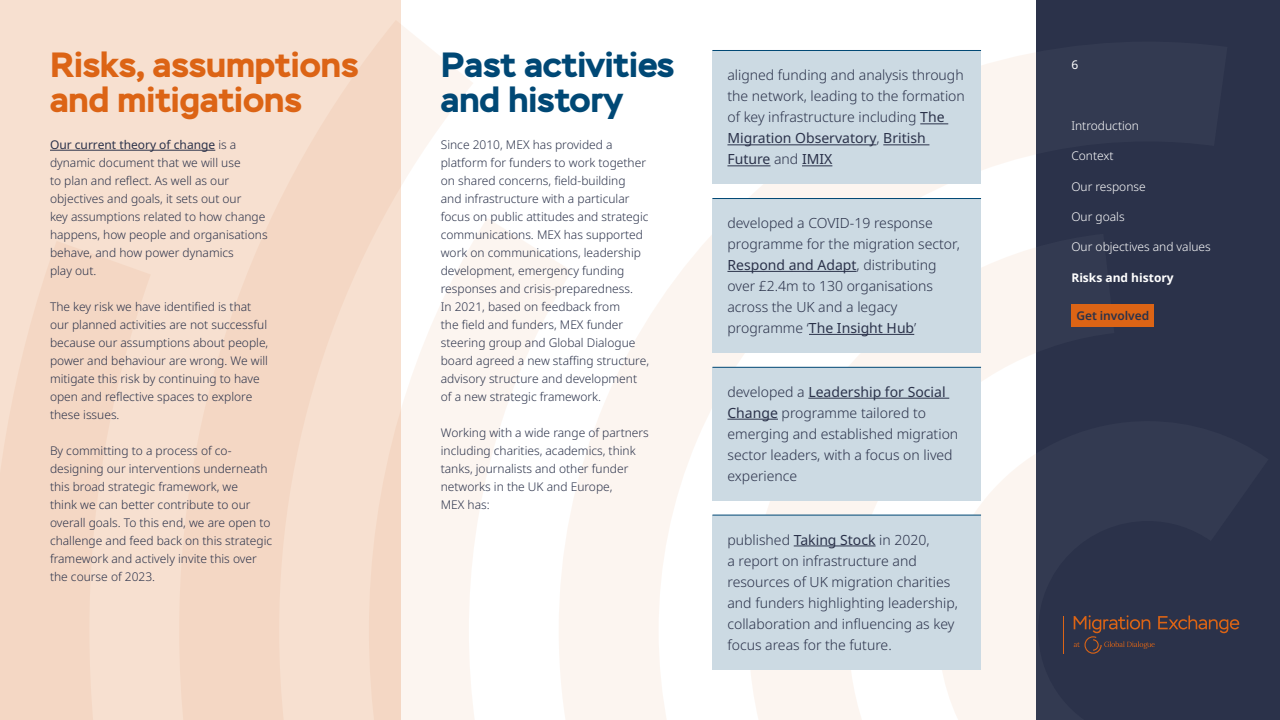
<style>
.page{position:relative;width:1280px;height:720px;background:#fff}
.page>*{position:absolute;margin:0;border:0;box-sizing:border-box;transform-origin:0 0}
.H1{font:700 35px "Stem";color:#dc6415}
.H1-2{font:700 35px/35px "Stem";color:#004875}
.Body_text{font:300 14px/21px "Noto Sans";color:#2b324a}
.Body_text-2{font:300 12px/18px "Noto Sans";color:#2b324a}
.Side_links{font:300 12px "Noto Sans";color:#fff}
.Side_links-2{font:700 12px "Noto Sans";color:#fff}
.t1{font:600 12px "Noto Sans";color:#2b324a}
.t2{font:12px "Noto Sans";color:#fff}
.s1{font-weight:400}
</style>
<div class="page">
<svg style="left:572px;top:50px;width:464px;height:670px;fill:#fcf5f0"></svg>
<svg style="left:473px;top:218px;width:99px;height:502px"></svg>
<svg style="left:401px;top:25px;width:72px;height:695px;fill:#fcf5f0"></svg>
<div style="left:1036px;top:0;width:244px;height:720px;background:#2b324a"></div>
<svg style="left:1074px;top:615px;width:165px;height:39px"></svg>
<hr style="left:1063px;top:616px;width:1px;height:38px;background:#dc6415">
<div style="left:0;top:0;width:401px;height:720px;background:#f7e0d0"></div>
<hr style="left:50px;top:150px;width:165px;height:1px;background:#2b324a">
<div style="left:712px;top:50px;width:269px;height:134px;background:#ccdae3"></div>
<svg style="left:920px;top:124px;width:28px;height:1px"></svg>
<hr style="left:727px;top:145px;width:150px;height:1px;background:#2b324a">
<hr style="left:883px;top:145px;width:46px;height:1px;background:#2b324a">
<hr style="left:727px;top:166px;width:43px;height:1px;background:#2b324a">
<hr style="left:802px;top:166px;width:30px;height:1px;background:#2b324a">
<hr style="left:712px;top:50px;width:269px;height:1px;background:#004875">
<div style="left:712px;top:198px;width:269px;height:155px;background:#ccdae3"></div>
<hr style="left:727px;top:271px;width:130px;height:1px;background:#2b324a">
<hr style="left:809px;top:334px;width:105px;height:1px;background:#2b324a">
<hr style="left:712px;top:198px;width:269px;height:1px;background:#004875">
<div style="left:712px;top:367px;width:269px;height:134px;background:#ccdae3"></div>
<hr style="left:808px;top:398px;width:141px;height:1px;background:#2b324a">
<hr style="left:727px;top:419px;width:51px;height:1px;background:#2b324a">
<hr style="left:712px;top:367px;width:269px;height:1px;background:#004875">
<div style="left:712px;top:515px;width:269px;height:155px;background:#ccdae3"></div>
<hr style="left:794px;top:546px;width:82px;height:1px;background:#2b324a">
<hr style="left:712px;top:515px;width:269px;height:1px;background:#004875">
<div style="left:1071px;top:304px;width:83px;height:23px;background:#dc6415"></div>
<p class="H1" style="left:50px;top:42px;width:310px">Risks, assumptions</p>
<p class="t2" style="left:1071px;top:56px;width:8px">6</p>
<p class="H1" style="left:50px;top:77px;width:253px">and mitigations</p>
<p class="Body_text-2" style="left:50px;top:136px;width:219px"><span class="s1">Our current theory of change</span> is a dynamic document that we will use<br>to plan and reflect. As well as our objectives and goals, it sets out our<br>key assumptions related to how change happens, how people and organisations behave, and how power dynamics<br>play out.</p>
<p class="Body_text-2" style="left:50px;top:298px;width:220px">The key risk we have identified is that our planned activities are not successful because our assumptions about people, power and behaviour are wrong. We will mitigate this risk by continuing to have open and reflective spaces to explore these issues.</p>
<p class="Body_text-2" style="left:50px;top:442px;width:224px">By committing to a process of co&shy;designing our interventions underneath this broad strategic framework, we<br>think we can better contribute to our overall goals. To this end, we are open to challenge and feed back on this strategic framework and actively invite this over the course of 2023.</p>
<p class="H1-2" style="left:441px;top:48px;width:235px">Past activities and history</p>
<p class="Body_text-2" style="left:441px;top:136px;width:210px">Since 2010, MEX has provided a platform for funders to work together on shared concerns, field-building and infrastructure with a particular focus on public attitudes and strategic communications. MEX has supported work on communications, leadership development, emergency funding responses and crisis-preparedness.<br>In 2021, based on feedback from<br>the field and funders, MEX funder steering group and Global Dialogue board agreed a new staffing structure, advisory structure and development of a new strategic framework.</p>
<p class="Body_text-2" style="left:441px;top:424px;width:210px">Working with a wide range of partners including charities, academics, think tanks, journalists and other funder networks in the UK and Europe,<br>MEX has:</p>
<p class="Body_text" style="left:727px;top:65px;width:239px">aligned funding and analysis through the network, leading to the formation of key infrastructure including <span class="s1">The<br>Migration Observatory</span>, <span class="s1">British<br>Future</span> and <span class="s1">IMIX</span></p>
<p class="Side_links" style="left:1071px;top:117px;width:69px">Introduction</p>
<p class="Side_links" style="left:1071px;top:147px;width:44px">Context</p>
<p class="Side_links" style="left:1071px;top:178px;width:76px">Our response</p>
<p class="Side_links" style="left:1071px;top:208px;width:55px">Our goals</p>
<p class="Side_links" style="left:1071px;top:239px;width:141px">Our objectives and values</p>
<p class="Side_links-2" style="left:1071px;top:269px;width:104px">Risks and history</p>
<p class="Body_text" style="left:727px;top:213px;width:234px">developed a COVID-19 response programme for the migration sector,<br><span class="s1">Respond and Adapt</span>, distributing over £2.4m to 130 organisations across the UK and a legacy programme ‘<span class="s1">The Insight Hub</span>’</p>
<p class="t1" style="left:1076px;top:307px;width:74px">Get involved</p>
<p class="Body_text" style="left:727px;top:382px;width:232px">developed a <span class="s1">Leadership for Social<br>Change</span> programme tailored to emerging and established migration sector leaders, with a focus on lived experience</p>
<p class="Body_text" style="left:727px;top:529px;width:232px">published <span class="s1">Taking Stock</span> in 2020,<br>a report on infrastructure and resources of UK migration charities and funders highlighting leadership, collaboration and influencing as key focus areas for the future.</p>
</div>
